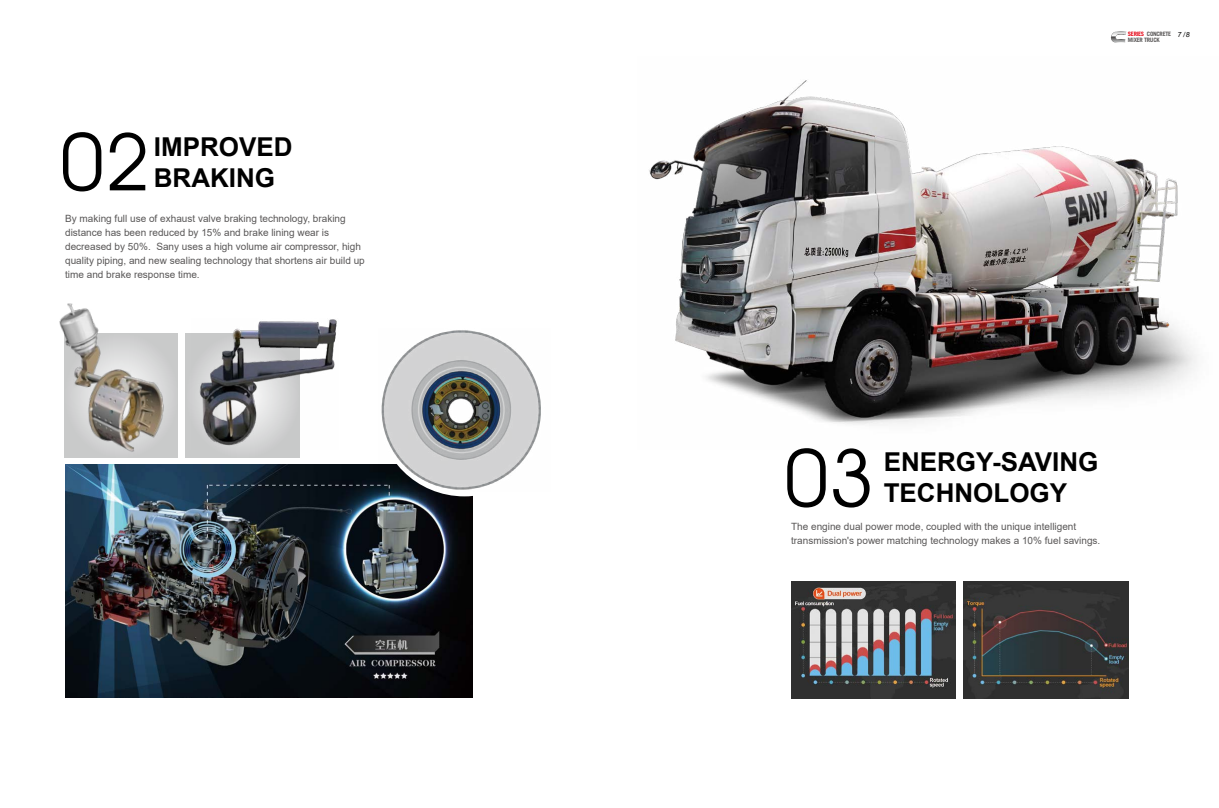
<style>
.page{position:relative;width:1219px;height:808px;background:#fff}
.page>*{position:absolute;margin:0;border:0;box-sizing:border-box;transform-origin:0 0}
.t1{font:700 26px/31.2px "Arial";color:#000}
.t2{font:10px/14px "Arial";color:#595757}
.t3{font:7px "Arial";color:#000}
.t4{font:700 6px/6px "Trade Gothic LT Std";letter-spacing:-.04em;color:#595757}
.s1{color:#e60012}
.s2{font-family:"Arial";font-weight:400;font-size:7px;color:#000}
</style>
<div class="page">
<svg style="left:1111px;top:31px;width:15px;height:11px"></svg>
<img style="left:649px;top:80px;width:548px;height:345px">
<div style="left:186px;top:333px;width:113px;height:124px;background:#c9caca"></div>
<svg style="left:787px;top:448px;width:83px;height:59px"></svg>
<svg style="left:63px;top:132px;width:82px;height:59px"></svg>
<img style="left:791px;top:581px;width:165px;height:117px">
<img style="left:963px;top:581px;width:165px;height:117px">
<img style="left:65px;top:465px;width:407px;height:233px">
<img style="left:197px;top:319px;width:140px;height:130px">
<img style="left:59px;top:303px;width:118px;height:155px">
<img style="left:378px;top:330px;width:163px;height:162px">
<h1 class="t1" style="left:154px;top:131px;width:140px">IMPROVED<br>BRAKING</h1>
<p class="t2" style="left:65px;top:211px;width:301px">By making full use of exhaust valve braking technology, braking distance has been reduced by 15% and brake lining wear is decreased by 50%. Sany uses a high volume air compressor, high quality piping, and new sealing technology that shortens air build up time and brake response time.</p>
<p class="t4" style="left:1128px;top:31px;width:60px"><span class="s1">SERIES</span> CONCRETE <span class="s2">7 /<br></span>MIXER TRUCK</p>
<p class="t3" style="left:1186px;top:29px;width:7px">8</p>
<h1 class="t1" style="left:884px;top:446px;width:216px">ENERGY-SAVING<br>TECHNOLOGY</h1>
<p class="t2" style="left:791px;top:520px;width:311px">The engine dual power mode, coupled with the unique intelligent transmission's power matching technology makes a 10% fuel savings.</p>
</div>
